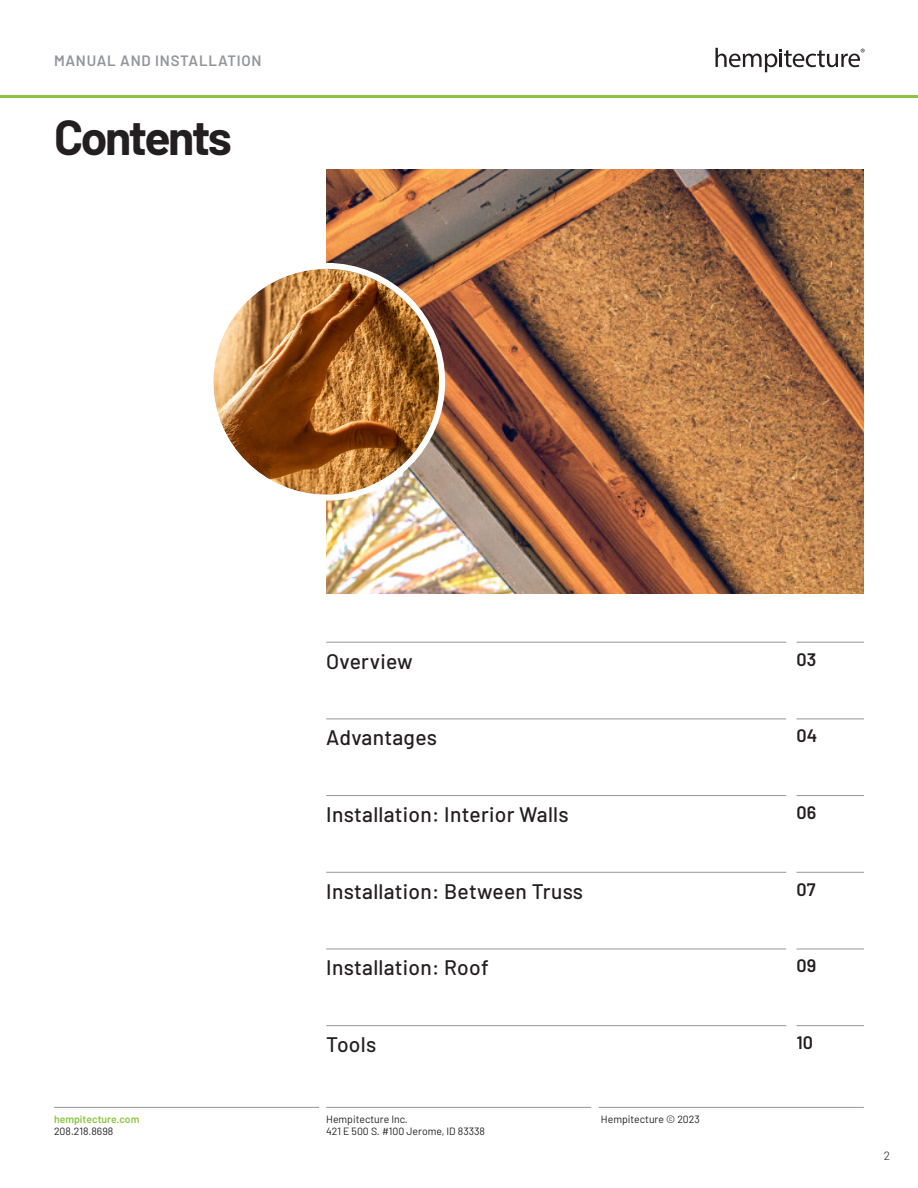
<style>
.page{position:relative;width:918px;height:1188px;background:#fff}
.page>*{position:absolute;margin:0;border:0;box-sizing:border-box;transform-origin:0 0}
.t1{font:700 48px "Barlow";letter-spacing:-.05em;color:#231f20}
.t2{font:500 21px "Barlow";letter-spacing:.015em;color:#231f20}
.t3{font:600 18px "Barlow";color:#231f20}
.t4{font:600 15px "Barlow";letter-spacing:.05em;color:#939598}
.t5{font:300 12px "Barlow";color:#231f20}
.t6{font:10.5px/12.6px "Barlow";color:#231f20}
.t7{font:600 10.5px "Barlow";color:#8dc442}
</style>
<div class="page">
<hr style="left:0;top:95px;width:918px;height:3px;background:#8dc442">
<svg style="left:716px;top:48px;width:149px;height:24px"></svg>
<hr style="left:54px;top:1107px;width:265px;height:1px;background:#939598">
<hr style="left:326px;top:1107px;width:265px;height:1px;background:#939598">
<hr style="left:599px;top:1107px;width:265px;height:1px;background:#939598">
<hr style="left:326px;top:642px;width:460px;height:1px;background:#939598">
<hr style="left:326px;top:795px;width:460px;height:1px;background:#939598">
<hr style="left:326px;top:949px;width:460px;height:1px;background:#939598">
<hr style="left:326px;top:719px;width:460px;height:1px;background:#939598">
<hr style="left:326px;top:872px;width:460px;height:1px;background:#939598">
<hr style="left:326px;top:1025px;width:460px;height:1px;background:#939598">
<hr style="left:796px;top:642px;width:68px;height:1px;background:#939598">
<hr style="left:796px;top:795px;width:68px;height:1px;background:#939598">
<hr style="left:796px;top:949px;width:68px;height:1px;background:#939598">
<hr style="left:796px;top:719px;width:68px;height:1px;background:#939598">
<hr style="left:796px;top:872px;width:68px;height:1px;background:#939598">
<hr style="left:796px;top:1025px;width:68px;height:1px;background:#939598">
<img style="left:326px;top:170px;width:538px;height:424px">
<img style="left:213px;top:269px;width:226px;height:226px;border-radius:113px">
<div style="left:207px;top:263px;width:238px;height:238px;border:6px solid #fff;border-radius:50%"></div>
<p class="t4" style="left:54px;top:50px;width:209px">MANUAL AND INSTALLATION</p>
<p class="t1" style="left:54px;top:103px;width:180px">Contents</p>
<p class="t7" style="left:54px;top:1111px;width:87px">hempitecture.com</p>
<p class="t6" style="left:54px;top:1124px;width:61px">208.218.8698</p>
<p class="t2" style="left:326px;top:646px;width:88px">Overview</p>
<p class="t3" style="left:796px;top:646px;width:21px">03</p>
<p class="t2" style="left:326px;top:722px;width:112px">Advantages</p>
<p class="t3" style="left:796px;top:723px;width:22px">04</p>
<p class="t2" style="left:326px;top:799px;width:244px">Installation: Interior Walls</p>
<p class="t3" style="left:796px;top:799px;width:21px">06</p>
<p class="t2" style="left:326px;top:876px;width:258px">Installation: Between Truss</p>
<p class="t3" style="left:796px;top:876px;width:21px">07</p>
<p class="t2" style="left:326px;top:952px;width:164px">Installation: Roof</p>
<p class="t3" style="left:796px;top:953px;width:21px">09</p>
<p class="t2" style="left:326px;top:1029px;width:52px">Tools</p>
<p class="t3" style="left:796px;top:1029px;width:18px">10</p>
<p class="t6" style="left:326px;top:1112px;width:160px">Hempitecture Inc.<br>421 E 500 S. #100 Jerome, ID 83338</p>
<p class="t6" style="left:601px;top:1112px;width:101px">Hempitecture © 2023</p>
<p class="t5" style="left:884px;top:1148px;width:8px">2</p>
</div>
